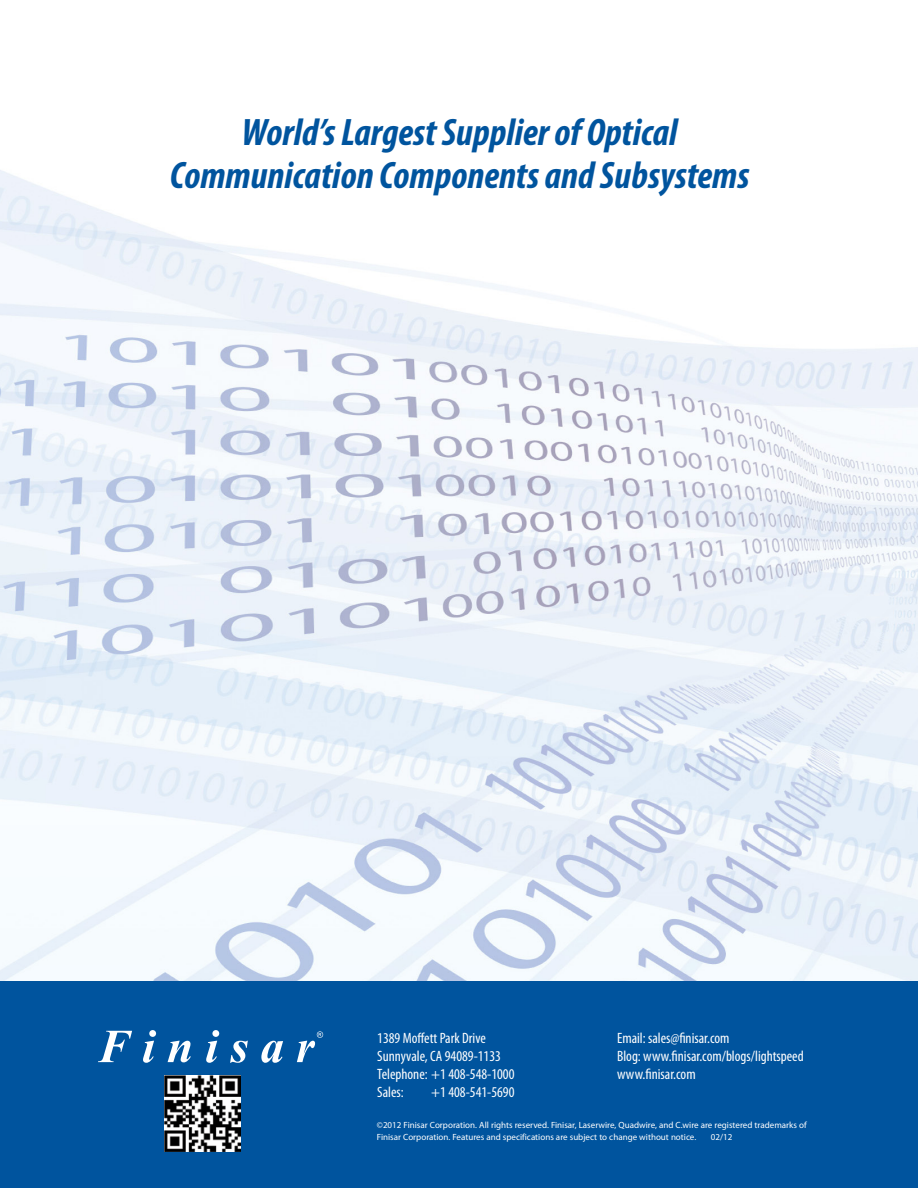
<style>
.page{position:relative;width:918px;height:1188px;background:#fff}
.page>*{position:absolute;margin:0;border:0;box-sizing:border-box;transform-origin:0 0}
.t1{font:italic 700 condensed 38.4px/43.3px "Myriad Pro";color:#00549e;text-align:center}
.t2{font:condensed 15px/18px "Myriad Pro";color:#fff}
.t3{font:9px/12px "Myriad Pro";color:#fff}
</style>
<div class="page">
<img style="left:0;top:170px;width:918px;height:811px">
<div style="left:0;top:981px;width:918px;height:207px;background:#00549e"></div>
<svg style="left:98px;top:1031px;width:34px;height:31px"></svg>
<svg style="left:143px;top:1030px;width:13px;height:33px"></svg>
<svg style="left:168px;top:1041px;width:23px;height:21px"></svg>
<svg style="left:206px;top:1030px;width:13px;height:33px"></svg>
<svg style="left:230px;top:1041px;width:18px;height:22px"></svg>
<svg style="left:261px;top:1041px;width:22px;height:22px"></svg>
<svg style="left:297px;top:1031px;width:26px;height:31px"></svg>
<img style="left:165px;top:1076px;width:75px;height:75px">
<h1 class="t1" style="left:170px;top:111px;width:581px">World’s Largest Supplier of Optical<br>Communication Components and Subsystems</h1>
<h2 class="t2" style="left:377px;top:1029px;width:139px">1389 Moffett Park Drive<br>Sunnyvale, CA 94089-1133<br>Telephone: +1 408-548-1000<br>Sales:</h2>
<h2 class="t2" style="left:431px;top:1083px;width:85px">+1 408-541-5690</h2>
<h2 class="t2" style="left:617px;top:1029px;width:188px">Email: sales@finisar.com<br>Blog: www.finisar.com/blogs/lightspeed www.finisar.com</h2>
<p class="t3" style="left:377px;top:1120px;width:431px">©2012 Finisar Corporation. All rights reserved. Finisar, Laserwire, Quadwire, and C.wire are registered trademarks of<br>Finisar Corporation. Features and specifications are subject to change without notice.</p>
<p class="t3" style="left:711px;top:1131px;width:23px">02/12</p>
</div>
